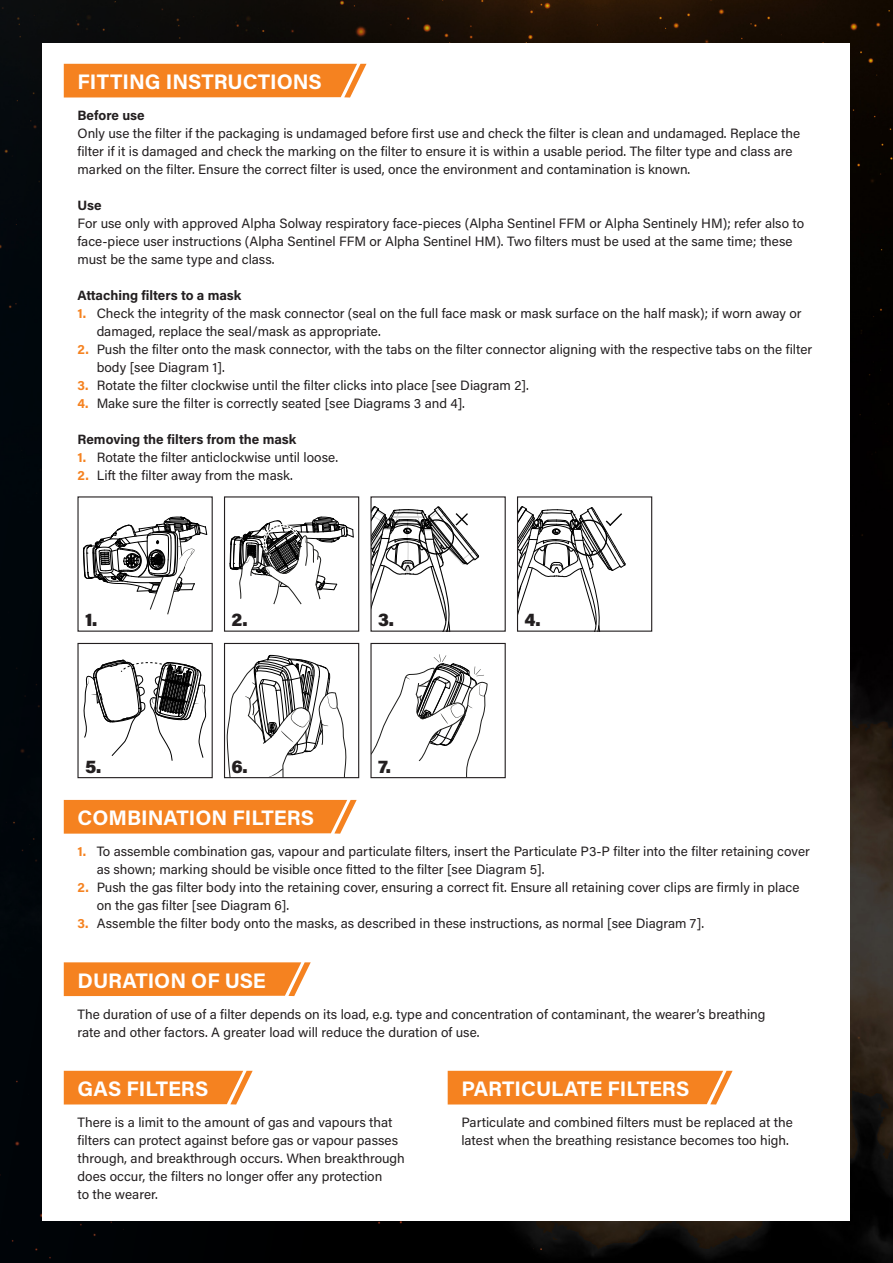
<style>
.page{position:relative;width:893px;height:1263px;background:#fff}
.page>*{position:absolute;margin:0;border:0;box-sizing:border-box;transform-origin:0 0}
.t1{font:700 21px "Acumin Pro";color:#fff}
.t2{font:900 18.6px "Acumin Pro";color:#231f20}
.t3{font:13.5px/18px "Acumin Pro";color:#231f20}
.t4{font:700 13.5px "Acumin Pro";color:#231f20}
.s1{font-weight:700;color:#f58220}
</style>
<div class="page">
<img style="left:0;top:0;width:893px;height:1263px">
<div style="left:43px;top:43px;width:807px;height:1177px;background:#fff"></div>
<svg style="left:83px;top:660px;width:123px;height:101px"></svg>
<div style="left:77px;top:643px;width:136px;height:135px;border:1px solid #231f20"></div>
<svg style="left:226px;top:655px;width:121px;height:121px"></svg>
<div style="left:224px;top:643px;width:135px;height:135px;border:1px solid #231f20"></div>
<svg style="left:372px;top:654px;width:116px;height:122px"></svg>
<div style="left:370px;top:643px;width:136px;height:135px;border:1px solid #231f20"></div>
<svg style="left:83px;top:517px;width:125px;height:98px"></svg>
<svg style="left:230px;top:517px;width:124px;height:87px"></svg>
<div style="left:224px;top:496px;width:135px;height:136px;border:1px solid #231f20"></div>
<svg style="left:372px;top:506px;width:107px;height:124px"></svg>
<div style="left:370px;top:496px;width:136px;height:136px;border:1px solid #231f20"></div>
<svg style="left:519px;top:506px;width:107px;height:124px"></svg>
<div style="left:517px;top:496px;width:135px;height:136px;border:1px solid #231f20"></div>
<svg style="left:64px;top:64px;width:303px;height:34px;background:#f5892d"></svg>
<svg style="left:64px;top:962px;width:247px;height:34px;background:#f5892d"></svg>
<svg style="left:64px;top:800px;width:293px;height:34px;background:#f5882c"></svg>
<svg style="left:64px;top:1071px;width:189px;height:33px;background:#f5892e"></svg>
<div style="left:448px;top:1071px;width:285px;height:33px;background:#f58220"></div>
<p class="t1" style="left:78px;top:67px;width:246px">FITTING INSTRUCTIONS</p>
<p class="t4" style="left:78px;top:106px;width:69px">Before use</p>
<p class="t3" style="left:78px;top:124px;width:724px">Only use the filter if the packaging is undamaged before first use and check the filter is clean and undamaged. Replace the filter if it is damaged and check the marking on the filter to ensure it is within a usable period. The filter type and class are marked on the filter. Ensure the correct filter is used, once the environment and contamination is known.</p>
<p class="t4" style="left:78px;top:196px;width:26px">Use</p>
<p class="t3" style="left:78px;top:214px;width:728px">For use only with approved Alpha Solway respiratory face-pieces (Alpha Sentinel FFM or Alpha Sentinely HM); refer also to face-piece user instructions (Alpha Sentinel FFM or Alpha Sentinel HM). Two filters must be used at the same time; these must be the same type and class.</p>
<p class="t4" style="left:78px;top:286px;width:165px">Attaching filters to a mask</p>
<p class="t3" style="left:97px;top:304px;width:706px;text-indent:-19px"><span class="s1">1.</span> Check the integrity of the mask connector (seal on the full face mask or mask surface on the half mask); if worn away or damaged, replace the seal/mask as appropriate.</p>
<p class="t3" style="left:97px;top:340px;width:717px;text-indent:-19px"><span class="s1">2.</span> Push the filter onto the mask connector, with the tabs on the filter connector aligning with the respective tabs on the filter body [see Diagram 1].</p>
<p class="t3" style="left:78px;top:376px;width:453px"><span class="s1">3.</span> Rotate the filter clockwise until the filter clicks into place [see Diagram 2].</p>
<p class="t3" style="left:78px;top:394px;width:389px"><span class="s1">4.</span> Make sure the filter is correctly seated [see Diagrams 3 and 4].</p>
<p class="t4" style="left:78px;top:430px;width:220px">Removing the filters from the mask</p>
<p class="t3" style="left:78px;top:448px;width:262px"><span class="s1">1.</span> Rotate the filter anticlockwise until loose.</p>
<p class="t3" style="left:78px;top:466px;width:217px"><span class="s1">2.</span> Lift the filter away from the mask.</p>
<p class="t2" style="left:85px;top:607px;width:14px">1.</p>
<p class="t2" style="left:232px;top:607px;width:18px">2.</p>
<p class="t2" style="left:378px;top:607px;width:17px">3.</p>
<p class="t2" style="left:525px;top:607px;width:18px">4.</p>
<p class="t2" style="left:85px;top:753px;width:18px">5.</p>
<p class="t2" style="left:232px;top:753px;width:18px">6.</p>
<p class="t2" style="left:378px;top:753px;width:14px">7.</p>
<p class="t1" style="left:78px;top:803px;width:238px">COMBINATION FILTERS</p>
<p class="t3" style="left:97px;top:842px;width:715px;text-indent:-19px"><span class="s1">1.</span> To assemble combination gas, vapour and particulate filters, insert the Particulate P3-P filter into the filter retaining cover as shown; marking should be visible once fitted to the filter [see Diagram 5].</p>
<p class="t3" style="left:97px;top:878px;width:704px;text-indent:-19px"><span class="s1">2.</span> Push the gas filter body into the retaining cover, ensuring a correct fit. Ensure all retaining cover clips are firmly in place on the gas filter [see Diagram 6].</p>
<p class="t3" style="left:78px;top:914px;width:628px"><span class="s1">3.</span> Assemble the filter body onto the masks, as described in these instructions, as normal [see Diagram 7].</p>
<p class="t1" style="left:78px;top:965px;width:190px">DURATION OF USE</p>
<p class="t3" style="left:78px;top:1004px;width:689px">The duration of use of a filter depends on its load, e.g. type and concentration of contaminant, the wearer’s breathing rate and other factors. A greater load will reduce the duration of use.</p>
<p class="t1" style="left:78px;top:1074px;width:132px">GAS FILTERS</p>
<p class="t1" style="left:461px;top:1074px;width:229px">PARTICULATE FILTERS</p>
<p class="t3" style="left:78px;top:1113px;width:329px">There is a limit to the amount of gas and vapours that filters can protect against before gas or vapour passes through, and breakthrough occurs. When breakthrough does occur, the filters no longer offer any protection<br>to the wearer.</p>
<p class="t3" style="left:461px;top:1113px;width:333px">Particulate and combined filters must be replaced at the latest when the breathing resistance becomes too high.</p>
</div>
